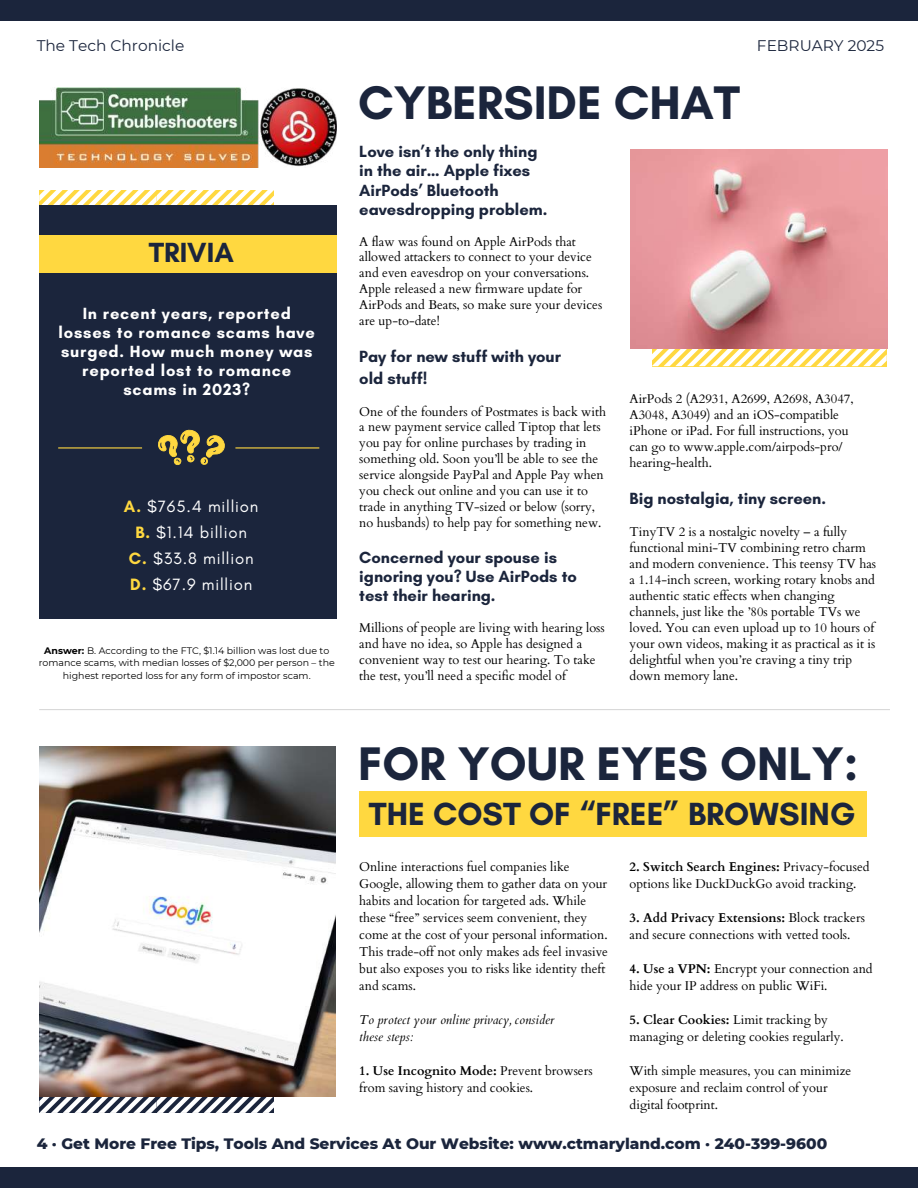
<style>
.page{position:relative;width:918px;height:1188px;background:#fff}
.page>*{position:absolute;margin:0;border:0;box-sizing:border-box;transform-origin:0 0}
.t1{font:700 48px "Glacial Indifference";color:#1b253c}
.t2{font:700 32.7px "Glacial Indifference";color:#1b253c}
.t3{font:700 28.2px "Glacial Indifference";color:#1b253c}
.t4{font:16.8px/25.8px "Glacial Indifference";letter-spacing:.05em;color:#fff;text-align:center}
.t5{font:700 16.5px/19.2px "Glacial Indifference";color:#1b253c}
.t6{font:700 16.5px/19.2px "Glacial Indifference";letter-spacing:.05em;color:#fff;text-align:center}
.t7{font:800 15.45px "Montserrat";color:#1b253c}
.t8{font:15.45px "Montserrat";color:#1b253c}
.t9{font:12.75px/15.9px "Cardo";color:#000}
.t10{font:italic 12.75px/17px "Cardo";color:#000}
.t11{font:9.45px/12.6px "Montserrat";color:#000;text-align:center}
.s1{font-weight:700;color:#ffd840}
.s2{font-weight:700}
</style>
<div class="page">
<div style="left:0;top:1px;width:918px;height:20px;background:#1b253c"></div>
<div style="left:0;top:1168px;width:918px;height:20px;background:#1b253c"></div>
<hr style="left:39px;top:709px;width:851px;height:1px;background:#d9d9d9">
<svg style="left:652px;top:349px;width:235px;height:17px"></svg>
<img style="left:631px;top:149px;width:256px;height:199px">
<svg style="left:40px;top:190px;width:234px;height:15px"></svg>
<div style="left:39px;top:205px;width:298px;height:414px;background:#1b253c"></div>
<svg style="left:158px;top:429px;width:67px;height:36px"></svg>
<hr style="left:58px;top:447px;width:84px;height:2px;background:#ffd840">
<hr style="left:235px;top:447px;width:84px;height:2px;background:#ffd840">
<div style="left:359px;top:791px;width:508px;height:45px;background:#ffd840"></div>
<div style="left:39px;top:235px;width:298px;height:38px;background:#ffd840"></div>
<svg style="left:40px;top:1097px;width:234px;height:16px"></svg>
<img style="left:39px;top:747px;width:296px;height:350px">
<img style="left:39px;top:87px;width:297px;height:80px">
<p class="t8" style="left:37px;top:36px;width:149px">The Tech Chronicle</p>
<p class="t8" style="left:757px;top:36px;width:129px">FEBRUARY 2025</p>
<h3 class="t3" style="left:149px;top:236px;width:87px">TRIVIA</h3>
<p class="t6" style="left:59px;top:303px;width:258px">In recent years, reported losses to romance scams have surged. How much money was reported lost to romance scams in 2023?</p>
<h3 class="t4" style="left:124px;top:493px;width:136px"><span class="s1">A.</span> $765.4 million<br><span class="s1">B.</span> $1.14 billion<br><span class="s1">C.</span> $33.8 million<br><span class="s1">D.</span> $67.9 million</h3>
<p class="t11" style="left:39px;top:644px;width:297px"><span class="s2">Answer:</span> B. According to the FTC, $1.14 billion was lost due to romance scams, with median losses of $2,000 per person – the highest reported loss for any form of impostor scam.</p>
<h1 class="t1" style="left:358px;top:73px;width:383px">CYBERSIDE CHAT</h1>
<p class="t5" style="left:359px;top:142px;width:190px">Love isn’t the only thing in the air… Apple fixes<br>AirPods’ Bluetooth eavesdropping problem.</p>
<p class="t9" style="left:359px;top:234px;width:245px">A flaw was found on Apple AirPods that allowed attackers to connect to your device and even eavesdrop on your conversations.<br>Apple released a new firmware update for AirPods and Beats, so make sure your devices are up-to-date!</p>
<p class="t5" style="left:359px;top:346px;width:203px;line-height:21.3px">Pay for new stuff with your old stuff!</p>
<p class="t9" style="left:359px;top:404px;width:248px">One of the founders of Postmates is back with a new payment service called Tiptop that lets you pay for online purchases by trading in something old. Soon you’ll be able to see the service alongside PayPal and Apple Pay when you check out online and you can use it to trade in anything TV-sized or below (sorry, no husbands) to help pay for something new.</p>
<p class="t5" style="left:359px;top:548px;width:219px">Concerned your spouse is ignoring you? Use AirPods to test their hearing.</p>
<p class="t9" style="left:359px;top:620px;width:247px">Millions of people are living with hearing loss and have no idea, so Apple has designed a convenient way to test our hearing. To take the test, you’ll need a specific model of</p>
<p class="t9" style="left:630px;top:391px;width:226px">AirPods 2 (A2931, A2699, A2698, A3047, A3048, A3049) and an iOS-compatible iPhone or iPad. For full instructions, you can go to www.apple.com/airpods-pro/ hearing-health.</p>
<p class="t5" style="left:630px;top:489px;width:198px">Big nostalgia, tiny screen.</p>
<p class="t9" style="left:630px;top:524px;width:248px">TinyTV 2 is a nostalgic novelty – a fully functional mini-TV combining retro charm and modern convenience. This teensy TV has a 1.14-inch screen, working rotary knobs and authentic static effects when changing channels, just like the ’80s portable TVs we loved. You can even upload up to 10 hours of your own videos, making it as practical as it is delightful when you’re craving a tiny trip down memory lane.</p>
<h1 class="t1" style="left:358px;top:734px;width:502px">FOR YOUR EYES ONLY:</h1>
<h2 class="t2" style="left:369px;top:794px;width:488px">THE COST OF “FREE” BROWSING</h2>
<p class="t9" style="left:359px;top:859px;width:250px;line-height:17px">Online interactions fuel companies like Google, allowing them to gather data on your habits and location for targeted ads. While these “free” services seem convenient, they come at the cost of your personal information.<br>This trade-off not only makes ads feel invasive but also exposes you to risks like identity theft and scams.</p>
<p class="t10" style="left:359px;top:1012px;width:196px">To protect your online privacy, consider these steps:</p>
<p class="t9" style="left:359px;top:1063px;width:235px;line-height:17px"><span class="s2">1. Use Incognito Mode:</span> Prevent browsers from saving history and cookies.</p>
<p class="t9" style="left:630px;top:859px;width:241px;line-height:17px"><span class="s2">2. Switch Search Engines:</span> Privacy-focused options like DuckDuckGo avoid tracking.</p>
<p class="t9" style="left:630px;top:910px;width:237px;line-height:17px"><span class="s2">3. Add Privacy Extensions:</span> Block trackers and secure connections with vetted tools.</p>
<p class="t9" style="left:630px;top:961px;width:245px;line-height:17px"><span class="s2">4. Use a VPN:</span> Encrypt your connection and hide your IP address on public WiFi.</p>
<p class="t9" style="left:630px;top:1012px;width:216px;line-height:17px"><span class="s2">5. Clear Cookies:</span> Limit tracking by managing or deleting cookies regularly.</p>
<p class="t9" style="left:630px;top:1063px;width:223px;line-height:17px">With simple measures, you can minimize exposure and reclaim control of your digital footprint.</p>
<p class="t7" style="left:37px;top:1134px;width:792px">4 · Get More Free Tips, Tools And Services At Our Website: www.ctmaryland.com · 240-399-9600</p>
</div>
